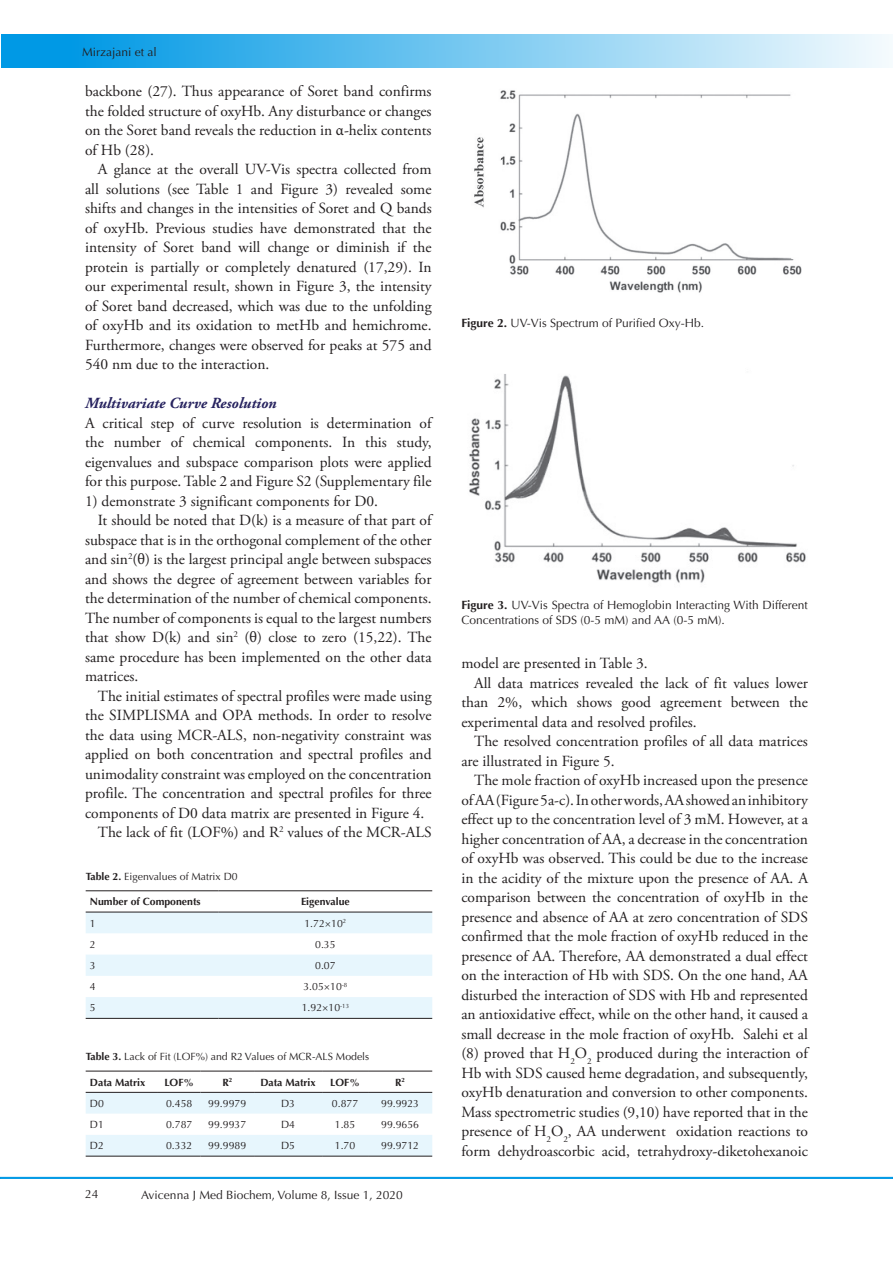
<style>
.page{position:relative;width:893px;height:1263px;background:#fff}
.page>*{position:absolute;margin:0;border:0;box-sizing:border-box;transform-origin:0 0}
.t1{font:15.45px/19.5px "Adobe Garamond Pro";color:#231f20;text-align:justify}
.t2{font:italic 700 15.45px "Adobe Garamond Pro";color:#27235f}
.t3{font:12px/15px "Optima LT Std";color:#231f20}
.t4{font:10.5px "Optima LT Std";color:#231f20}
.t5{font:700 10.5px "Optima LT Std";color:#231f20}
.s1{font-family:"Minion Pro"}
.s2{font-weight:700}
</style>
<div class="page">
<hr style="left:0;top:1177px;width:893px;height:2px;background:#0099e5">
<div style="left:1px;top:35px;width:892px;height:33px;background:linear-gradient(to right,#0092e3,#f4fafd)"></div>
<img style="left:474px;top:90px;width:328px;height:203px">
<img style="left:469px;top:374px;width:337px;height:209px">
<svg style="left:86px;top:913px;width:346px;height:105px"></svg>
<hr style="left:86px;top:890px;width:133px;height:1px;background:#231f20">
<hr style="left:219px;top:890px;width:213px;height:1px;background:#231f20">
<hr style="left:86px;top:912px;width:133px;height:1px;background:#231f20">
<hr style="left:219px;top:912px;width:213px;height:1px;background:#231f20">
<hr style="left:86px;top:1018px;width:133px;height:1px;background:#231f20">
<hr style="left:219px;top:1018px;width:213px;height:1px;background:#231f20">
<svg style="left:86px;top:1093px;width:346px;height:63px"></svg>
<hr style="left:86px;top:1071px;width:72px;height:1px;background:#231f20">
<hr style="left:158px;top:1071px;width:42px;height:1px;background:#231f20">
<hr style="left:200px;top:1071px;width:54px;height:1px;background:#231f20">
<hr style="left:254px;top:1071px;width:68px;height:1px;background:#231f20">
<hr style="left:322px;top:1071px;width:46px;height:1px;background:#231f20">
<hr style="left:368px;top:1071px;width:64px;height:1px;background:#231f20">
<hr style="left:86px;top:1092px;width:72px;height:1px;background:#231f20">
<hr style="left:158px;top:1092px;width:42px;height:1px;background:#231f20">
<hr style="left:200px;top:1092px;width:54px;height:1px;background:#231f20">
<hr style="left:254px;top:1092px;width:68px;height:1px;background:#231f20">
<hr style="left:322px;top:1092px;width:46px;height:1px;background:#231f20">
<hr style="left:368px;top:1092px;width:64px;height:1px;background:#231f20">
<hr style="left:86px;top:1156px;width:72px;height:1px;background:#231f20">
<hr style="left:158px;top:1156px;width:42px;height:1px;background:#231f20">
<hr style="left:200px;top:1156px;width:54px;height:1px;background:#231f20">
<hr style="left:254px;top:1156px;width:68px;height:1px;background:#231f20">
<hr style="left:322px;top:1156px;width:46px;height:1px;background:#231f20">
<hr style="left:368px;top:1156px;width:64px;height:1px;background:#231f20">
<p class="t3" style="left:82px;top:45px;width:76px">Mirzajani et al</p>
<p class="t1" style="left:85px;top:82px;width:348px">backbone (27). Thus appearance of Soret band confirms the folded structure of oxyHb. Any disturbance or changes on the Soret band reveals the reduction in <span class="s1">α</span>-helix contents of Hb (28).</p>
<p class="t1" style="left:85px;top:160px;width:348px;text-indent:13px">A glance at the overall UV-Vis spectra collected from all solutions (see Table 1 and Figure 3) revealed some shifts and changes in the intensities of Soret and Q bands of oxyHb. Previous studies have demonstrated that the intensity of Soret band will change or diminish if the protein is partially or completely denatured (17,29). In our experimental result, shown in Figure 3, the intensity of Soret band decreased, which was due to the unfolding of oxyHb and its oxidation to metHb and hemichrome.<br>Furthermore, changes were observed for peaks at 575 and 540 nm due to the interaction.</p>
<p class="t2" style="left:85px;top:394px;width:193px">Multivariate Curve Resolution</p>
<p class="t1" style="left:85px;top:414px;width:348px">A critical step of curve resolution is determination of the number of chemical components. In this study, eigenvalues and subspace comparison plots were applied for this purpose. Table 2 and Figure S2 (Supplementary file</p>
<p class="t1" style="left:85px;top:492px;width:294px">1) demonstrate 3 significant components for D0.</p>
<p class="t1" style="left:85px;top:511px;width:348px;text-indent:13px">It should be noted that D(k) is a measure of that part of subspace that is in the orthogonal complement of the other and sin<sup>2</sup>(<span class="s1">θ</span>) is the largest principal angle between subspaces and shows the degree of agreement between variables for the determination of the number of chemical components.<br>The number of components is equal to the largest numbers that show D(k) and sin<sup>2</sup> (<span class="s1">θ</span>) close to zero (15,22). The same procedure has been implemented on the other data matrices.</p>
<p class="t1" style="left:85px;top:687px;width:348px;text-indent:13px">The initial estimates of spectral profiles were made using the SIMPLISMA and OPA methods. In order to resolve the data using MCR-ALS, non-negativity constraint was applied on both concentration and spectral profiles and unimodality constraint was employed on the concentration profile. The concentration and spectral profiles for three components of D0 data matrix are presented in Figure 4.</p>
<p class="t1" style="left:98px;top:823px;width:335px">The lack of fit (LOF%) and R<sup>2</sup> values of the MCR-ALS</p>
<p class="t4" style="left:86px;top:870px;width:154px"><span class="s2">Table 2.</span> Eigenvalues of Matrix D0</p>
<p class="t5" style="left:90px;top:895px;width:112px">Number of Components</p>
<p class="t5" style="left:301px;top:895px;width:50px">Eigenvalue</p>
<p class="t4" style="left:90px;top:917px;width:7px">1</p>
<p class="t4" style="left:304px;top:917px;width:43px">1.72×10<sup>2</sup></p>
<p class="t4" style="left:90px;top:938px;width:7px">2</p>
<p class="t4" style="left:315px;top:938px;width:22px">0.35</p>
<p class="t4" style="left:90px;top:959px;width:7px">3</p>
<p class="t4" style="left:315px;top:959px;width:22px">0.07</p>
<p class="t4" style="left:90px;top:981px;width:7px">4</p>
<p class="t4" style="left:303px;top:981px;width:45px">3.05×10<sup>-8</sup></p>
<p class="t4" style="left:90px;top:1002px;width:7px">5</p>
<p class="t4" style="left:302px;top:1002px;width:49px">1.92×10<sup>-13</sup></p>
<p class="t4" style="left:86px;top:1051px;width:285px"><span class="s2">Table 3.</span> Lack of Fit (LOF%) and R2 Values of MCR-ALS Models</p>
<p class="t5" style="left:90px;top:1076px;width:57px">Data Matrix</p>
<p class="t5" style="left:164px;top:1076px;width:31px">LOF%</p>
<p class="t5" style="left:222px;top:1076px;width:11px">R<sup>2</sup></p>
<p class="t5" style="left:260px;top:1076px;width:57px">Data Matrix</p>
<p class="t5" style="left:330px;top:1076px;width:31px">LOF%</p>
<p class="t5" style="left:395px;top:1076px;width:11px">R<sup>2</sup></p>
<p class="t4" style="left:90px;top:1097px;width:16px">D0</p>
<p class="t4" style="left:166px;top:1097px;width:28px">0.458</p>
<p class="t4" style="left:208px;top:1097px;width:39px">99.9979</p>
<p class="t4" style="left:281px;top:1097px;width:16px">D3</p>
<p class="t4" style="left:332px;top:1097px;width:28px">0.877</p>
<p class="t4" style="left:381px;top:1097px;width:39px">99.9923</p>
<p class="t4" style="left:90px;top:1118px;width:16px">D1</p>
<p class="t4" style="left:166px;top:1118px;width:28px">0.787</p>
<p class="t4" style="left:208px;top:1118px;width:39px">99.9937</p>
<p class="t4" style="left:281px;top:1118px;width:16px">D4</p>
<p class="t4" style="left:335px;top:1118px;width:22px">1.85</p>
<p class="t4" style="left:381px;top:1118px;width:39px">99.9656</p>
<p class="t4" style="left:90px;top:1139px;width:16px">D2</p>
<p class="t4" style="left:166px;top:1139px;width:28px">0.332</p>
<p class="t4" style="left:208px;top:1139px;width:39px">99.9989</p>
<p class="t4" style="left:281px;top:1139px;width:16px">D5</p>
<p class="t4" style="left:335px;top:1139px;width:22px">1.70</p>
<p class="t4" style="left:381px;top:1139px;width:39px">99.9712</p>
<p class="t3" style="left:85px;top:1187px;width:15px">24</p>
<p class="t3" style="left:141px;top:1188px;width:263px">Avicenna J Med Biochem, Volume 8, Issue 1, 2020</p>
<p class="t3" style="left:461px;top:315px;width:244px"><span class="s2">Figure 2.</span> UV-Vis Spectrum of Purified Oxy-Hb.</p>
<p class="t3" style="left:461px;top:597px;width:348px"><span class="s2">Figure 3.</span> UV-Vis Spectra of Hemoglobin Interacting With Different<br>Concentrations of SDS (0-5 mM) and AA (0-5 mM).</p>
<p class="t1" style="left:461px;top:654px;width:188px">model are presented in Table 3.</p>
<p class="t1" style="left:461px;top:674px;width:348px;text-indent:13px">All data matrices revealed the lack of fit values lower than 2%, which shows good agreement between the experimental data and resolved profiles.</p>
<p class="t1" style="left:461px;top:732px;width:348px;text-indent:13px">The resolved concentration profiles of all data matrices are illustrated in Figure 5.</p>
<p class="t1" style="left:461px;top:771px;width:348px;text-indent:13px">The mole fraction of oxyHb increased upon the presence of AA (Figure 5a-c). In other words, AA showed an inhibitory effect up to the concentration level of 3 mM. However, at a higher concentration of AA, a decrease in the concentration of oxyHb was observed. This could be due to the increase in the acidity of the mixture upon the presence of AA. A comparison between the concentration of oxyHb in the presence and absence of AA at zero concentration of SDS confirmed that the mole fraction of oxyHb reduced in the presence of AA. Therefore, AA demonstrated a dual effect on the interaction of Hb with SDS. On the one hand, AA disturbed the interaction of SDS with Hb and represented an antioxidative effect, while on the other hand, it caused a small decrease in the mole fraction of oxyHb. Salehi et al (8) proved that H<sub>2</sub>O<sub>2</sub> produced during the interaction of Hb with SDS caused heme degradation, and subsequently, oxyHb denaturation and conversion to other components.<br>Mass spectrometric studies (9,10) have reported that in the presence of H<sub>2</sub>O<sub>2</sub>, AA underwent oxidation reactions to form dehydroascorbic acid, tetrahydroxy-diketohexanoic</p>
</div>
